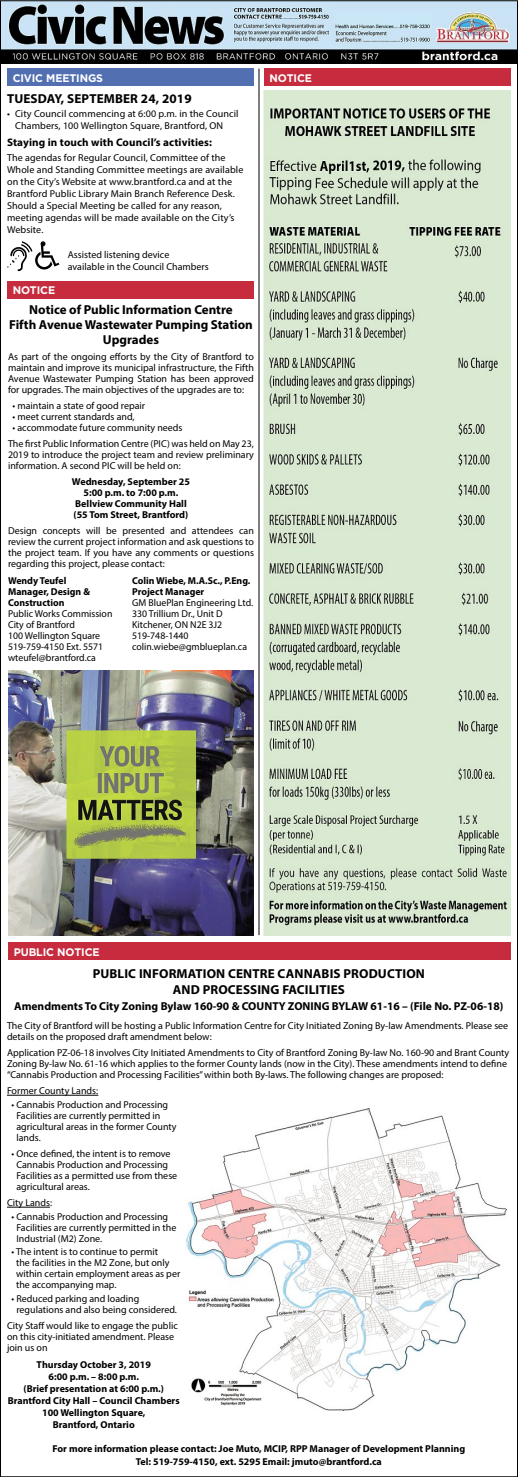
<style>
.page{position:relative;width:518px;height:1477px;background:#fff}
.page>*{position:absolute;margin:0;border:0;box-sizing:border-box;transform-origin:0 0}
.t1{font:700 13px/15px "Myriad Pro";letter-spacing:.005em;color:#000;text-align:center}
.t2{font:700 11.5px "Myriad Pro";color:#000}
.t3{font:700 11px "Myriad Pro";letter-spacing:.01em;color:#000}
.t4{font:700 11px "Gotham";letter-spacing:-.01em;color:#fff}
.t5{font:10px/11px "Myriad Pro";color:#000}
.t6{font:700 10px/11px "Myriad Pro";color:#000;text-align:center}
</style>
<div class="page">
<div style="left:7px;top:69px;width:247px;height:17px;background:#516fb1"></div>
<svg style="left:7px;top:241px;width:52px;height:30px"></svg>
<hr style="left:258px;top:69px;width:1px;height:865px;background:#000">
<hr style="left:7px;top:1094px;width:91px;height:1px;background:#000">
<hr style="left:7px;top:1206px;width:43px;height:1px;background:#000">
<div style="left:8px;top:942px;width:503px;height:17px;background:#c62c3e"></div>
<div style="left:264px;top:69px;width:247px;height:17px;background:#c62c3e"></div>
<img style="left:264px;top:90px;width:247px;height:844px">
<img style="left:8px;top:670px;width:246px;height:264px">
<div style="left:7px;top:281px;width:247px;height:17px;background:#c62c3e"></div>
<img style="left:186px;top:1108px;width:321px;height:301px">
<img style="left:2px;top:2px;width:514px;height:62px">
<p class="t4" style="left:13px;top:74px;width:92px">CIVIC MEETINGS</p>
<h1 class="t1" style="left:7px;top:92px;width:186px">TUESDAY, SEPTEMBER 24, 2019</h1>
<p class="t5" style="left:15px;top:109px;width:225px;line-height:12px;text-indent:-8px">• City Council commencing at 6:00 p.m. in the Council<br>Chambers, 100 Wellington Square, Brantford, ON</p>
<p class="t3" style="left:7px;top:139px;width:206px">Staying in touch with Council’s activities:</p>
<p class="t5" style="left:7px;top:152px;width:238px;line-height:12px">The agendas for Regular Council, Committee of the Whole and Standing Committee meetings are available on the City’s Website at www.brantford.ca and at the Brantford Public Library Main Branch Reference Desk.<br>Should a Special Meeting be called for any reason, meeting agendas will be made available on the City’s Website.</p>
<p class="t4" style="left:13px;top:286px;width:44px">NOTICE</p>
<p class="t5" style="left:68px;top:249px;width:143px;line-height:12px">Assisted listening device available in the Council Chambers</p>
<h1 class="t1" style="left:9px;top:303px;width:245px">Notice of Public Information Centre<br>Fifth Avenue Wastewater Pumping Station<br>Upgrades</h1>
<p class="t5" style="left:8px;top:352px;width:247px;text-align:justify">As part of the ongoing efforts by the City of Brantford to maintain and improve its municipal infrastructure, the Fifth Avenue Wastewater Pumping Station has been approved for upgrades. The main objectives of the upgrades are to:</p>
<p class="t5" style="left:13px;top:401px;width:134px">• maintain a state of good repair</p>
<p class="t5" style="left:13px;top:412px;width:124px">• meet current standards and,</p>
<p class="t5" style="left:8px;top:420px;width:247px;line-height:16.1px;text-indent:5px">• accommodate future community needs<br>The first Public Information Centre (PIC) was held on May 23,</p>
<p class="t5" style="left:8px;top:450px;width:247px">2019 to introduce the project team and review preliminary information. A second PIC will be held on:</p>
<p class="t6" style="left:72px;top:477px;width:120px">Wednesday, September 25<br>5:00 p.m. to 7:00 p.m.<br>Bellview Community Hall (55 Tom Street, Brantford)</p>
<p class="t5" style="left:8px;top:526px;width:247px;text-align:justify">Design concepts will be presented and attendees can review the current project information and ask questions to the project team. If you have any comments or questions regarding this project, please contact:</p>
<p class="t6" style="left:8px;top:576px;width:83px;text-align:left">Wendy Teufel<br>Manager, Design &amp;<br>Construction</p>
<p class="t5" style="left:8px;top:609px;width:106px">Public Works Commission<br>City of Brantford<br>100 Wellington Square<br>519-759-4150 Ext. 5571 wteufel@brantford.ca</p>
<p class="t6" style="left:132px;top:576px;width:120px;text-align:left">Colin Wiebe, M.A.Sc., P.Eng.<br>Project Manager</p>
<p class="t5" style="left:132px;top:598px;width:122px">GM BluePlan Engineering Ltd.<br>330 Trillium Dr., Unit D<br>Kitchener, ON N2E 3J2<br>519-748-1440 colin.wiebe@gmblueplan.ca</p>
<p class="t4" style="left:269px;top:74px;width:44px">NOTICE</p>
<p class="t4" style="left:14px;top:948px;width:87px">PUBLIC NOTICE</p>
<h1 class="t1" style="left:93px;top:966px;width:334px;line-height:16px">PUBLIC INFORMATION CENTRE CANNABIS PRODUCTION<br>AND PROCESSING FACILITIES</h1>
<p class="t2" style="left:14px;top:1001px;width:491px">Amendments To City Zoning Bylaw 160-90 &amp; COUNTY ZONING BYLAW 61-16 – (File No. PZ-06-18)</p>
<p class="t5" style="left:7px;top:1020px;width:503px">The City of Brantford will be hosting a Public Information Centre for City Initiated Zoning By-law Amendments. Please see details on the proposed draft amendment below:</p>
<p class="t5" style="left:7px;top:1048px;width:504px">Application PZ-06-18 involves City Initiated Amendments to City of Brantford Zoning By-law No. 160-90 and Brant County<br>Zoning By-law No. 61-16 which applies to the former County lands (now in the City). These amendments intend to define “Cannabis Production and Processing Facilities”within both By-laws. The following changes are proposed:</p>
<p class="t5" style="left:7px;top:1086px;width:93px">Former County Lands:</p>
<p class="t5" style="left:16px;top:1099px;width:162px;text-indent:-5px">• Cannabis Production and Processing<br>Facilities are currently permitted in agricultural areas in the former County lands.</p>
<p class="t5" style="left:16px;top:1148px;width:162px;text-indent:-5px">• Once defined, the intent is to remove Cannabis Production and Processing Facilities as a permitted use from these agricultural areas.</p>
<p class="t5" style="left:7px;top:1198px;width:47px">City Lands:</p>
<p class="t5" style="left:16px;top:1211px;width:162px;text-indent:-5px">• Cannabis Production and Processing<br>Facilities are currently permitted in the<br>Industrial (M2) Zone.</p>
<p class="t5" style="left:16px;top:1247px;width:166px;text-indent:-5px">• The intent is to continue to permit<br>the facilities in the M2 Zone, but only within certain employment areas as per the accompanying map.</p>
<p class="t5" style="left:16px;top:1293px;width:162px;text-indent:-5px">• Reduced parking and loading regulations and also being considered.</p>
<p class="t5" style="left:7px;top:1320px;width:172px">City Staff would like to engage the public on this city-initiated amendment. Please join us on</p>
<p class="t6" style="left:8px;top:1359px;width:173px;line-height:12px">Thursday October 3, 2019<br>6:00 p.m. – 8:00 p.m.<br>(Brief presentation at 6:00 p.m.)<br>Brantford City Hall – Council Chambers<br>100 Wellington Square,<br>Brantford, Ontario</p>
<p class="t6" style="left:52px;top:1442px;width:414px;line-height:13px">For more information please contact: Joe Muto, MCIP, RPP Manager of Development Planning<br>Tel: 519-759-4150, ext. 5295 Email: jmuto@brantford.ca</p>
</div>
